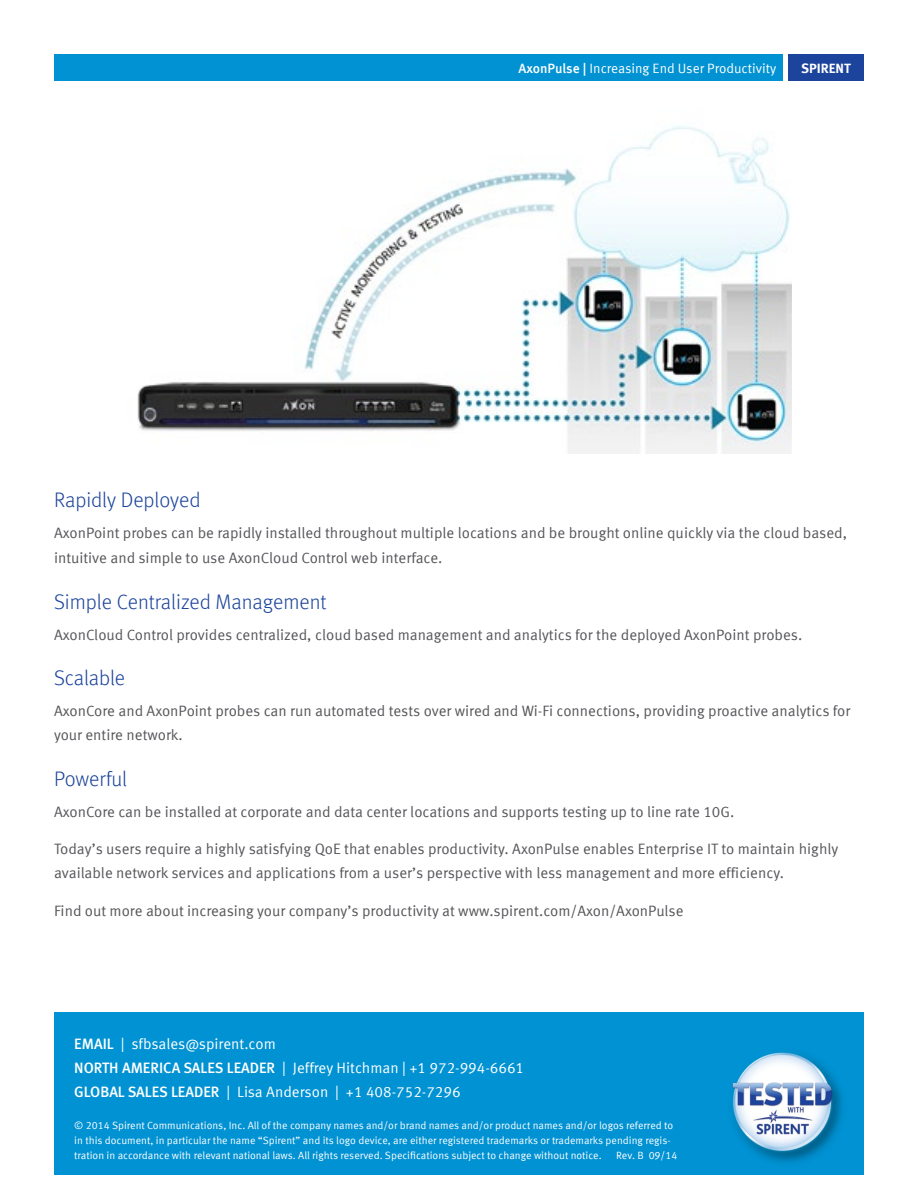
<style>
.page{position:relative;width:918px;height:1188px;background:#fff}
.page>*{position:absolute;margin:0;border:0;box-sizing:border-box;transform-origin:0 0}
.t1{font:300 21px "Meta Offc";color:#1c449c}
.t2{font:15px/24px "Meta Offc Norm";color:#55565a}
.t3{font:15px/24px "Meta Offc Norm";color:#fff}
.t4{font:13.5px "Meta Offc Norm";color:#fff}
.t5{font:700 13.5px "Meta Offc";color:#fff}
.t6{font:10.5px/15px "Meta Offc Norm";color:#fff}
.s1{font-family:"Meta Offc";font-weight:500}
.s2{font-family:"Meta Medium LF"}
</style>
<div class="page">
<div style="left:54px;top:54px;width:729px;height:27px;background:#0092d3"></div>
<div style="left:788px;top:54px;width:76px;height:27px;background:#1c449c"></div>
<div style="left:54px;top:1012px;width:810px;height:162px;background:#0092d3"></div>
<img style="left:705px;top:1052px;width:159px;height:123px">
<img style="left:137px;top:125px;width:655px;height:328px">
<p class="t4" style="left:518px;top:60px;width:259px"><span class="s1">AxonPulse |</span> Increasing End User Productivity</p>
<p class="t5" style="left:801px;top:60px;width:51px">SPIRENT</p>
<h1 class="t1" style="left:54px;top:488px;width:148px">Rapidly Deployed</h1>
<p class="t2" style="left:54px;top:520px;width:795px;line-height:25.5px">AxonPoint probes can be rapidly installed throughout multiple locations and be brought online quickly via the cloud based, intuitive and simple to use AxonCloud Control web interface.</p>
<h1 class="t1" style="left:54px;top:590px;width:274px">Simple Centralized Management</h1>
<p class="t2" style="left:54px;top:623px;width:750px">AxonCloud Control provides centralized, cloud based management and analytics for the deployed AxonPoint probes.</p>
<h1 class="t1" style="left:54px;top:666px;width:73px">Scalable</h1>
<p class="t2" style="left:54px;top:699px;width:798px">AxonCore and AxonPoint probes can run automated tests over wired and Wi-Fi connections, providing proactive analytics for your entire network.</p>
<h1 class="t1" style="left:54px;top:767px;width:75px">Powerful</h1>
<p class="t2" style="left:54px;top:800px;width:682px">AxonCore can be installed at corporate and data center locations and supports testing up to line rate 10G.</p>
<p class="t2" style="left:54px;top:837px;width:786px">Today’s users require a highly satisfying QoE that enables productivity. AxonPulse enables Enterprise IT to maintain highly available network services and applications from a user’s perspective with less management and more efficiency.</p>
<p class="t2" style="left:54px;top:899px;width:631px">Find out more about increasing your company’s productivity at www.spirent.com/Axon/AxonPulse</p>
<p class="t3" style="left:74px;top:1032px;width:451px"><span class="s2">EMAIL</span> | sfbsales@spirent.com<br><span class="s2">NORTH AMERICA SALES LEADER</span> | Jeffrey Hitchman | +1 972-994-6661<br><span class="s2">GLOBAL SALES LEADER</span> | Lisa Anderson | +1 408-752-7296</p>
<p class="t6" style="left:74px;top:1118px;width:600px">© 2014 Spirent Communications, Inc. All of the company names and/or brand names and/or product names and/or logos referred to in this document, in particular the name “Spirent” and its logo device, are either registered trademarks or trademarks pending regis&shy;tration in accordance with relevant national laws. All rights reserved. Specifications subject to change without notice.</p>
<p class="t6" style="left:616px;top:1148px;width:63px">Rev. B 09/14</p>
</div>
